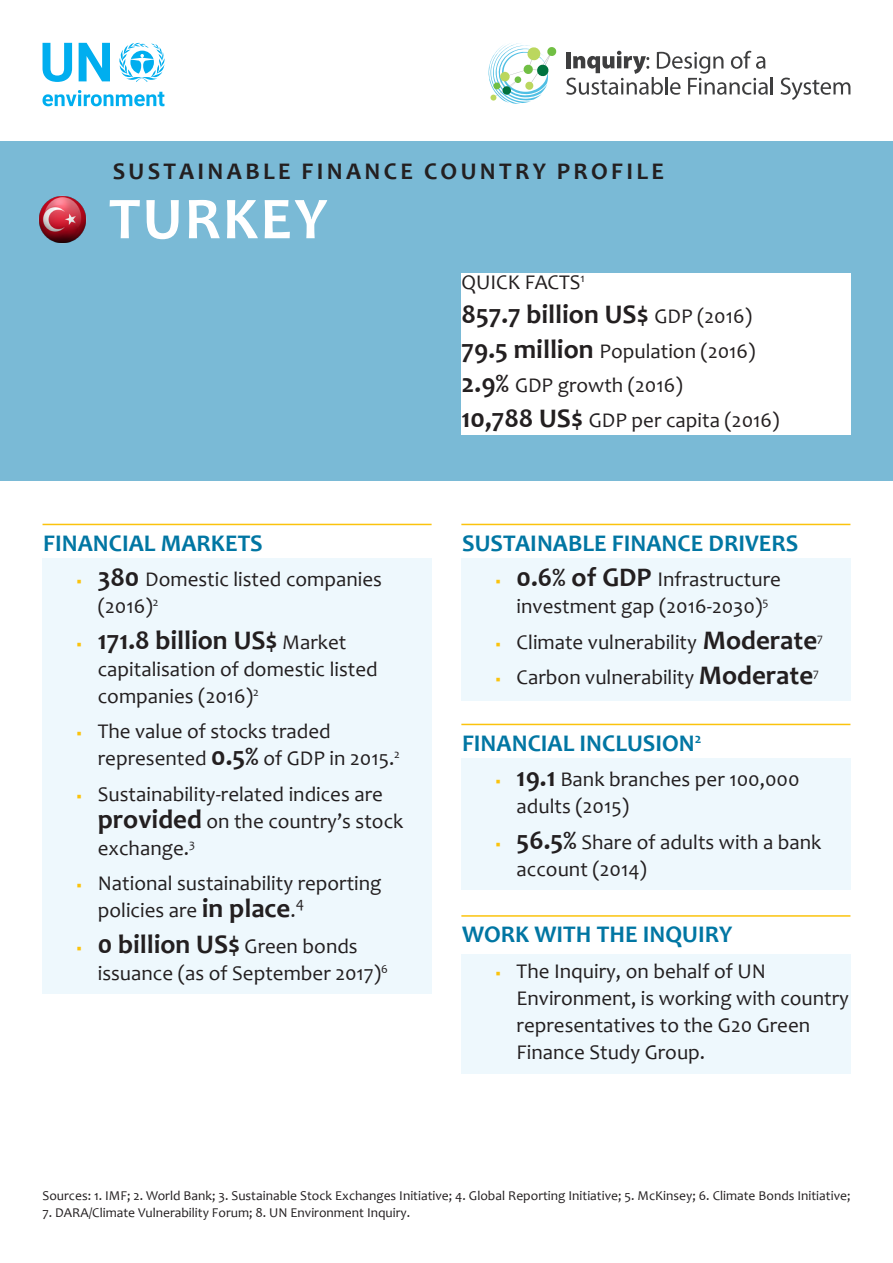
<style>
.page{position:relative;width:893px;height:1263px;background:#fff}
.page>*{position:absolute;margin:0;border:0;box-sizing:border-box;transform-origin:0 0}
.country_title{font:700 60px "Candara";letter-spacing:.04em;color:#fff}
.quick_facts{font:700 27px "Candara";color:#231f20}
.main_titles{font:700 24px "Candara";color:#0076a3}
.subtitle{font:700 24px "Candara";letter-spacing:.14em;color:#231f20}
.quick_facts-2{font:21px/27px "Candara";color:#231f20}
.source{font:13.5px "Candara";color:#231f20}
.s1{color:#fbc30d}
.s2{font-weight:700;font-size:27px}
.s3{font-weight:400;font-size:21px}
</style>
<div class="page">
<svg style="left:566px;top:51px;width:207px;height:44px"></svg>
<svg style="left:781px;top:78px;width:69px;height:22px"></svg>
<svg style="left:489px;top:43px;width:68px;height:61px"></svg>
<svg style="left:119px;top:43px;width:46px;height:39px"></svg>
<svg style="left:43px;top:43px;width:29px;height:39px"></svg>
<svg style="left:79px;top:43px;width:31px;height:38px"></svg>
<svg style="left:43px;top:90px;width:121px;height:16px"></svg>
<div style="left:0;top:141px;width:893px;height:339px;background:#7abad6"></div>
<img style="left:38px;top:195px;width:49px;height:49px">
<div style="left:462px;top:274px;width:389px;height:161px;background:#fff"></div>
<hr style="left:43px;top:524px;width:389px;height:1px;background:#fbc30d">
<div style="left:43px;top:558px;width:389px;height:69px;background:#eef8fd"></div>
<div style="left:43px;top:621px;width:389px;height:96px;background:#eef8fd"></div>
<div style="left:43px;top:714px;width:389px;height:67px;background:#eef8fd"></div>
<div style="left:43px;top:777px;width:389px;height:92px;background:#eef8fd"></div>
<div style="left:43px;top:866px;width:389px;height:67px;background:#eef8fd"></div>
<div style="left:43px;top:925px;width:389px;height:69px;background:#eef8fd"></div>
<hr style="left:461px;top:524px;width:389px;height:1px;background:#fbc30d">
<div style="left:461px;top:558px;width:389px;height:69px;background:#eef8fd"></div>
<div style="left:461px;top:621px;width:389px;height:44px;background:#eef8fd"></div>
<div style="left:461px;top:656px;width:389px;height:44px;background:#eef8fd"></div>
<hr style="left:461px;top:724px;width:389px;height:1px;background:#fbc30d">
<div style="left:461px;top:758px;width:389px;height:69px;background:#eef8fd"></div>
<div style="left:461px;top:821px;width:389px;height:69px;background:#eef8fd"></div>
<hr style="left:461px;top:915px;width:389px;height:2px;background:#fbc30d">
<div style="left:461px;top:954px;width:389px;height:119px;background:#eef8fd"></div>
<p class="subtitle" style="left:113px;top:156px;width:553px">SUSTAINABLE FINANCE COUNTRY PROFILE</p>
<p class="country_title" style="left:109px;top:181px;width:220px">TURKEY</p>
<p class="main_titles" style="left:43px;top:528px;width:221px">FINANCIAL MARKETS</p>
<p class="quick_facts-2" style="left:98px;top:566px;width:286px;text-indent:-21px"><span class="s1">▪</span> <span class="s2">380</span> Domestic listed companies (2016)<sup>2</sup></p>
<p class="quick_facts" style="left:77px;top:623px;width:271px"><span class="s1">▪</span> 171.8 billion US$ <span class="s3">Market</span></p>
<p class="quick_facts-2" style="left:98px;top:655px;width:281px">capitalisation of domestic listed companies (2016)<sup>2</sup></p>
<p class="quick_facts-2" style="left:98px;top:718px;width:304px;text-indent:-21px"><span class="s1">▪</span> The value of stocks traded represented <span class="s2">0.5%</span> of GDP in 2015.<sup>2</sup></p>
<p class="quick_facts-2" style="left:98px;top:780px;width:307px;text-indent:-21px"><span class="s1">▪</span> Sustainability-related indices are <span class="s2">provided</span> on the country’s stock exchange.<sup>3</sup></p>
<p class="quick_facts-2" style="left:98px;top:870px;width:285px;text-indent:-21px"><span class="s1">▪</span> National sustainability reporting policies are <span class="s2">in place</span>.<sup>4</sup></p>
<p class="quick_facts" style="left:77px;top:927px;width:283px"><span class="s1">▪</span> 0 billion US$ <span class="s3">Green bonds</span></p>
<p class="quick_facts-2" style="left:98px;top:959px;width:292px">issuance (as of September 2017)<sup>6</sup></p>
<p class="quick_facts-2" style="left:462px;top:268px;width:125px">QUICK FACTS<sup>1</sup></p>
<p class="quick_facts" style="left:462px;top:298px;width:292px">857.7 billion US$ <span class="s3">GDP (2016)</span></p>
<p class="quick_facts-2" style="left:462px;top:337px;width:296px"><span class="s2">79.5 million</span> Population (2016)</p>
<p class="quick_facts-2" style="left:462px;top:372px;width:223px"><span class="s2">2.9%</span> GDP growth (2016)</p>
<p class="quick_facts-2" style="left:462px;top:406px;width:319px"><span class="s2">10,788 US$</span> GDP per capita (2016)</p>
<p class="main_titles" style="left:462px;top:528px;width:338px">SUSTAINABLE FINANCE DRIVERS</p>
<p class="quick_facts-2" style="left:495px;top:566px;width:287px;text-align:center"><span class="s1">▪</span> <span class="s2">0.6% of GDP</span> Infrastructure investment gap (2016-2030)<sup>5</sup></p>
<p class="quick_facts-2" style="left:495px;top:628px;width:329px"><span class="s1">▪</span> Climate vulnerability <span class="s2">Moderate</span><sup>7</sup></p>
<p class="quick_facts-2" style="left:495px;top:664px;width:325px"><span class="s1">▪</span> Carbon vulnerability <span class="s2">Moderate</span><sup>7</sup></p>
<p class="main_titles" style="left:462px;top:728px;width:241px">FINANCIAL INCLUSION<sup>2</sup></p>
<p class="quick_facts-2" style="left:517px;top:766px;width:285px;text-indent:-21px"><span class="s1">▪</span> <span class="s2">19.1</span> Bank branches per 100,000 adults (2015)</p>
<p class="quick_facts-2" style="left:517px;top:828px;width:306px;text-indent:-21px"><span class="s1">▪</span> <span class="s2">56.5%</span> Share of adults with a bank account (2014)</p>
<p class="main_titles" style="left:462px;top:919px;width:272px">WORK WITH THE INQUIRY</p>
<p class="quick_facts-2" style="left:517px;top:957px;width:334px;text-indent:-21px"><span class="s1">▪</span> The Inquiry, on behalf of UN<br>Environment, is working with country representatives to the G20 Green<br>Finance Study Group.</p>
<p class="source" style="left:43px;top:1187px;width:809px">Sources: 1. IMF; 2. World Bank; 3. Sustainable Stock Exchanges Initiative; 4. Global Reporting Initiative; 5. McKinsey; 6. Climate Bonds Initiative;</p>
<p class="source" style="left:43px;top:1204px;width:369px">7. DARA/Climate Vulnerability Forum; 8. UN Environment Inquiry.</p>
</div>
